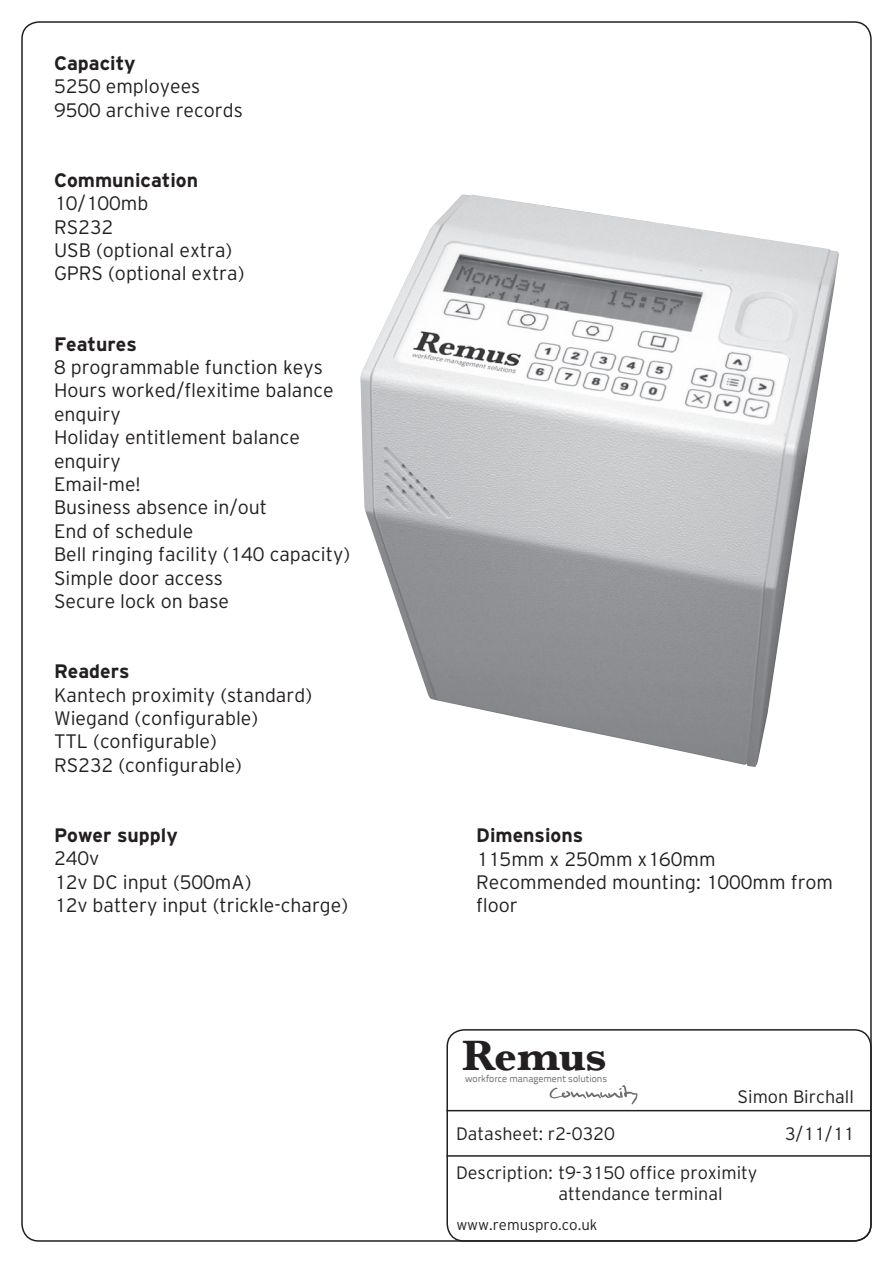
<style>
.page{position:relative;width:893px;height:1263px;background:#fff}
.page>*{position:absolute;margin:0;border:0;box-sizing:border-box;transform-origin:0 0}
.t1{font:700 44.55px "Baskerville";letter-spacing:-.01em;color:#231f20}
.t2{font:19.5px/23.4px "I510 Interstate Light";color:#231f20}
.t3{font:19.5px "I512 Interstate Bold";color:#231f20}
.t4{font:18px/38.4px "I510 Interstate Light";color:#231f20}
.t5{font:15px "I510 Interstate Light";color:#231f20}
.t6{font:9.75px "Titillium Text 22 L";color:#6c6d70}
</style>
<div class="page">
<img style="left:360px;top:195px;width:479px;height:572px">
<hr style="left:446px;top:1110px;width:426px;height:1px;background:#231f20">
<hr style="left:446px;top:1155px;width:426px;height:2px;background:#231f20">
<svg style="left:550px;top:1085px;width:87px;height:19px"></svg>
<p class="t3" style="left:54px;top:52px;width:83px">Capacity</p>
<p class="t2" style="left:54px;top:74px;width:190px">5250 employees<br>9500 archive records</p>
<p class="t3" style="left:54px;top:169px;width:146px">Communication</p>
<p class="t2" style="left:54px;top:191px;width:192px">10/100mb<br>RS232<br>USB (optional extra)<br>GPRS (optional extra)</p>
<p class="t3" style="left:54px;top:333px;width:84px">Features</p>
<p class="t2" style="left:54px;top:355px;width:298px">8 programmable function keys<br>Hours worked/flexitime balance enquiry<br>Holiday entitlement balance enquiry<br>Email-me!<br>Business absence in/out<br>End of schedule<br>Bell ringing facility (140 capacity)<br>Simple door access<br>Secure lock on base</p>
<p class="t3" style="left:54px;top:660px;width:77px">Readers</p>
<p class="t2" style="left:54px;top:683px;width:260px">Kantech proximity (standard)<br>Wiegand (configurable)<br>TTL (configurable)<br>RS232 (configurable)</p>
<p class="t3" style="left:54px;top:824px;width:125px">Power supply</p>
<p class="t2" style="left:54px;top:847px;width:296px">240v<br>12v DC input (500mA)<br>12v battery input (trickle-charge)</p>
<p class="t3" style="left:476px;top:824px;width:108px">Dimensions</p>
<p class="t2" style="left:476px;top:847px;width:358px">115mm x 250mm x160mm<br>Recommended mounting: 1000mm from floor</p>
<h1 class="t1" style="left:462px;top:1029px;width:146px">Remus</h1>
<p class="t6" style="left:465px;top:1074px;width:144px">workforce management solutions</p>
<p class="t4" style="left:737px;top:1077px;width:118px">Simon Birchall</p>
<p class="t4" style="left:456px;top:1114px;width:303px">Datasheet: r2-0320<br>Description: t9-3150 office proximity</p>
<p class="t4" style="left:558px;top:1174px;width:166px">attendance terminal</p>
<p class="t5" style="left:456px;top:1216px;width:143px">www.remuspro.co.uk</p>
<p class="t4" style="left:785px;top:1114px;width:71px">3/11/11</p>
</div>
